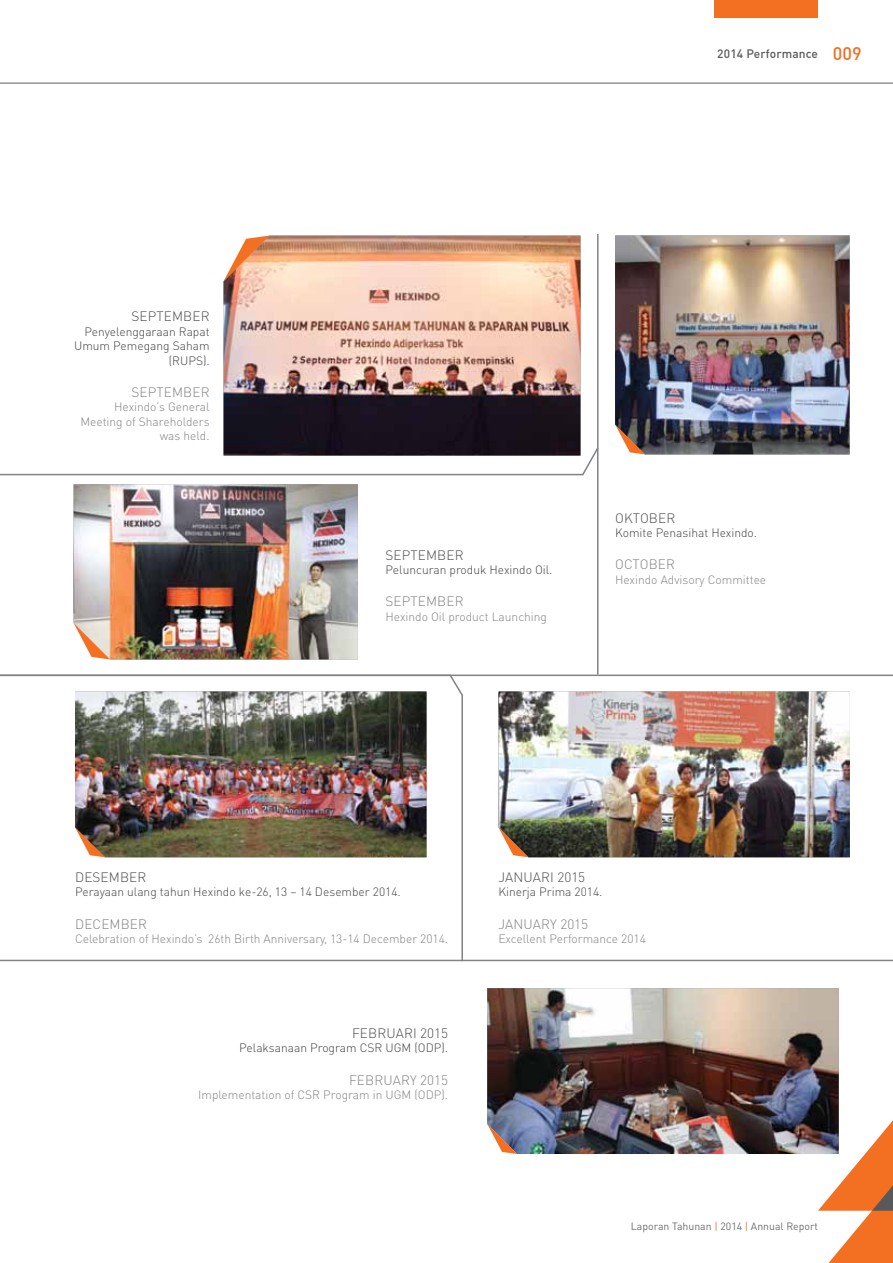
<style>
.page{position:relative;width:893px;height:1263px;background:#fff}
.page>*{position:absolute;margin:0;border:0;box-sizing:border-box;transform-origin:0 0}
.t1{font:300 13.5px "DIN Pro";color:#4d4d4f}
.t2{font:300 13.5px "DIN Pro";color:#808285}
.t3{font:300 12px/14.4px "DIN Pro";color:#808285;text-align:right}
.t4{font:300 12px/14.4px "DIN Pro";color:#414042;text-align:right}
.t5{font:500 12px "DIN";letter-spacing:.01em;color:#58595b}
.t6{font:10.5px "DIN";color:#6d6e71}
.s1{font-size:18px;color:#f36f21}
.s2{color:#f36f21}
</style>
<div class="page">
<svg style="left:818px;top:1120px;width:75px;height:143px"></svg>
<hr style="left:0;top:82px;width:893px;height:2px;background:#939598">
<div style="left:714px;top:0;width:104px;height:17px;background:#f36f21"></div>
<img style="left:615px;top:235px;width:235px;height:219px">
<svg style="left:615px;top:424px;width:30px;height:30px"></svg>
<img style="left:487px;top:988px;width:352px;height:166px">
<img style="left:498px;top:691px;width:352px;height:166px">
<svg style="left:487px;top:1124px;width:30px;height:30px"></svg>
<svg style="left:498px;top:827px;width:30px;height:30px"></svg>
<svg style="left:0;top:676px;width:464px;height:286px"></svg>
<img style="left:0;top:234px;width:599px;height:242px">
<hr style="left:597px;top:448px;width:1px;height:226px;background:#808285">
<hr style="left:0;top:960px;width:893px;height:1px;background:#808285">
<hr style="left:0;top:674px;width:893px;height:2px;background:#808285">
<img style="left:74px;top:484px;width:284px;height:175px">
<svg style="left:74px;top:623px;width:36px;height:36px"></svg>
<svg style="left:224px;top:236px;width:45px;height:45px"></svg>
<img style="left:75px;top:691px;width:351px;height:166px">
<svg style="left:75px;top:827px;width:30px;height:30px"></svg>
<p class="t1" style="left:132px;top:307px;width:18px">September</p>
<p class="t4" style="left:74px;top:324px;width:137px">Penyelenggaraan Rapat<br>Umum Pemegang Saham (RUPS).</p>
<p class="t2" style="left:132px;top:383px;width:18px">September</p>
<p class="t3" style="left:80px;top:399px;width:131px">Hexindo’s General<br>Meeting of Shareholders was held.</p>
<p class="t5" style="left:717px;top:46px;width:146px">2014 Performance <span class="s1">009</span></p>
<p class="t1" style="left:386px;top:546px;width:18px">September</p>
<p class="t4" style="left:385px;top:562px;width:168px">Peluncuran produk Hexindo Oil.</p>
<p class="t2" style="left:386px;top:592px;width:18px">September</p>
<p class="t3" style="left:385px;top:609px;width:163px">Hexindo Oil product Launching</p>
<p class="t1" style="left:615px;top:509px;width:19px">Oktober</p>
<p class="t4" style="left:615px;top:525px;width:143px">Komite Penasihat Hexindo.</p>
<p class="t2" style="left:615px;top:555px;width:19px">October</p>
<p class="t3" style="left:615px;top:572px;width:153px">Hexindo Advisory Committee</p>
<p class="t1" style="left:75px;top:868px;width:19px">Desember</p>
<p class="t4" style="left:75px;top:884px;width:327px">Perayaan ulang tahun Hexindo ke-26, 13 – 14 Desember 2014.</p>
<p class="t2" style="left:75px;top:914px;width:19px">December</p>
<p class="t3" style="left:75px;top:931px;width:374px">Celebration of Hexindo’s 26th Birth Anniversary, 13-14 December 2014.</p>
<p class="t1" style="left:352px;top:1024px;width:17px">Februari</p>
<p class="t1" style="left:420px;top:1024px;width:29px">2015</p>
<p class="t4" style="left:239px;top:1040px;width:210px">Pelaksanaan Program CSR UGM (ODP).</p>
<p class="t2" style="left:349px;top:1071px;width:18px">Februar</p>
<p class="t2" style="left:410px;top:1071px;width:39px">y 2015</p>
<p class="t3" style="left:198px;top:1087px;width:251px">Implementation of CSR Program in UGM (ODP).</p>
<p class="t1" style="left:498px;top:868px;width:16px">Januari</p>
<p class="t1" style="left:557px;top:868px;width:29px">2015</p>
<p class="t4" style="left:498px;top:884px;width:106px">Kinerja Prima 2014.</p>
<p class="t2" style="left:498px;top:914px;width:17px">JanuarY</p>
<p class="t2" style="left:560px;top:914px;width:29px">2015</p>
<p class="t3" style="left:498px;top:931px;width:149px">Excellent Performance 2014</p>
<p class="t6" style="left:631px;top:1220px;width:189px">Laporan Tahunan <span class="s2">|</span> 2014 <span class="s2">|</span> Annual Report</p>
</div>
